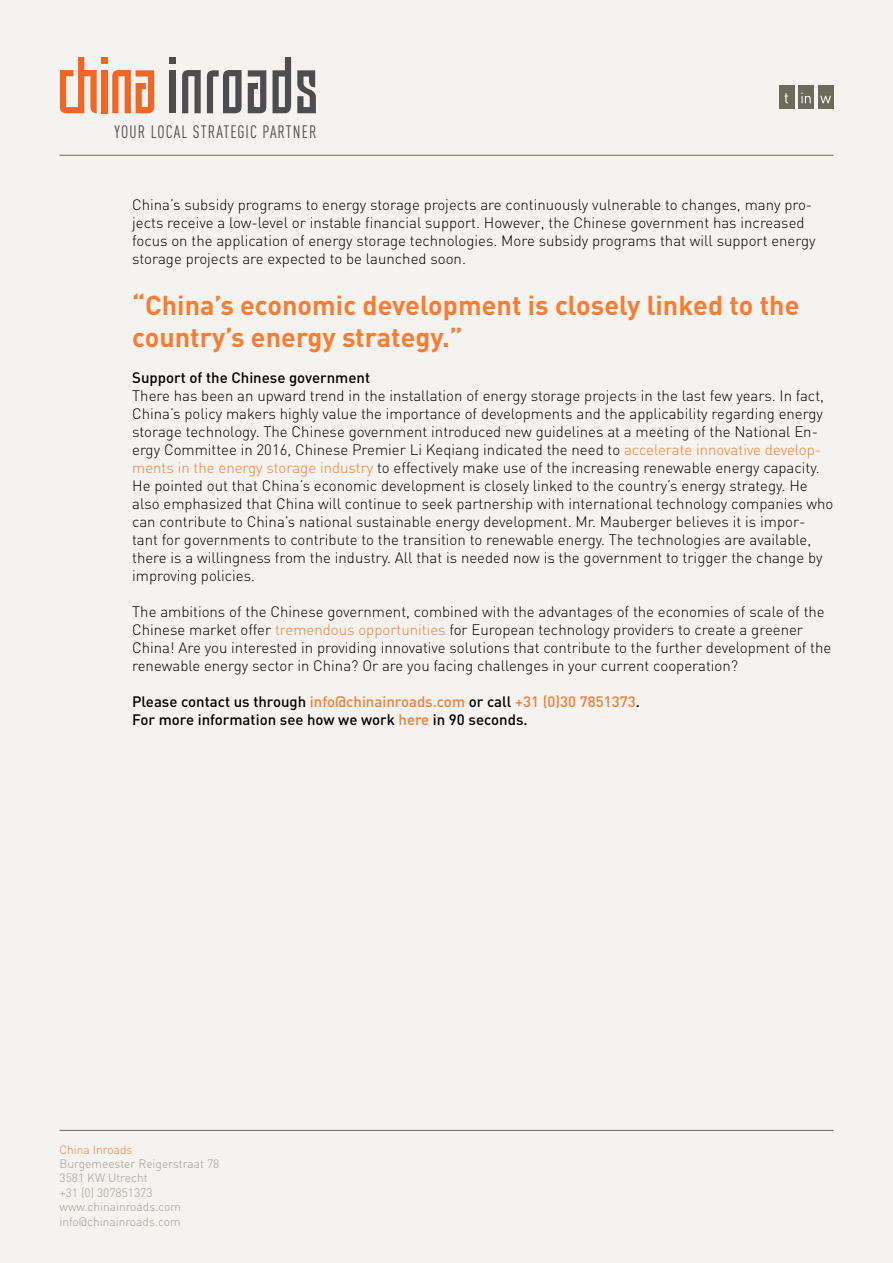
<style>
.page{position:relative;width:893px;height:1263px;background:#f4f3ef}
.page>*{position:absolute;margin:0;border:0;box-sizing:border-box;transform-origin:0 0}
.t1{font:700 27px/32.4px "DIN";color:#f87d32}
.t2{font:17.7px "DIN Cond";letter-spacing:.065em;color:#4d4d4f}
.t3{font:300 15px/18px "DIN";color:#000}
.t4{font:500 15px/18px "DIN";color:#000}
.t5{font:300 12px/14.4px "DIN";color:#a59c90}
.t6{font:300 12px "DIN";color:#f87d32}
.s1{color:#f87d32}
</style>
<div class="page">
<hr style="left:60px;top:155px;width:773px;height:1px;background:#6c6a5a">
<div style="left:798px;top:86px;width:16px;height:23px;background:#6c6a5a"></div>
<svg style="left:801px;top:93px;width:10px;height:10px"></svg>
<div style="left:818px;top:86px;width:15px;height:23px;background:#6c6a5a"></div>
<svg style="left:820px;top:96px;width:11px;height:7px"></svg>
<div style="left:779px;top:86px;width:15px;height:23px;background:#6c6a5a"></div>
<svg style="left:784px;top:93px;width:4px;height:10px"></svg>
<svg style="left:248px;top:70px;width:18px;height:44px"></svg>
<svg style="left:273px;top:57px;width:18px;height:57px"></svg>
<svg style="left:297px;top:70px;width:19px;height:43px"></svg>
<div style="left:101px;top:70px;width:7px;height:43px;background:#f26522"></div>
<div style="left:170px;top:70px;width:6px;height:43px;background:#4d4d4f"></div>
<svg style="left:112px;top:70px;width:42px;height:43px"></svg>
<svg style="left:182px;top:70px;width:19px;height:43px"></svg>
<svg style="left:60px;top:57px;width:37px;height:57px"></svg>
<svg style="left:207px;top:70px;width:35px;height:44px"></svg>
<div style="left:101px;top:57px;width:7px;height:6px;background:#f26522"></div>
<svg style="left:170px;top:57px;width:6px;height:6px"></svg>
<hr style="left:60px;top:1130px;width:773px;height:1px;background:#6c6a5a">
<p class="t2" style="left:115px;top:121px;width:204px">YOUR LOCAL STRATEGIC PARTNER</p>
<p class="t3" style="left:132px;top:196px;width:685px">China’s subsidy programs to energy storage projects are continuously vulnerable to changes, many pro&shy;jects receive a low-level or instable financial support. However, the Chinese government has increased focus on the application of energy storage technologies. More subsidy programs that will support energy storage projects are expected to be launched soon.</p>
<h1 class="t1" style="left:132px;top:288px;width:669px">“China’s economic development is closely linked to the country’s energy strategy.”</h1>
<p class="t4" style="left:132px;top:368px;width:239px">Support of the Chinese government</p>
<p class="t3" style="left:132px;top:387px;width:703px">There has been an upward trend in the installation of energy storage projects in the last few years. In fact, China’s policy makers highly value the importance of developments and the applicability regarding energy storage technology. The Chinese government introduced new guidelines at a meeting of the National En&shy;ergy Committee in 2016, Chinese Premier Li Keqiang indicated the need to <span class="s1">accelerate innovative develop&shy;ments in the energy storage industry</span> to effectively make use of the increasing renewable energy capacity.<br>He pointed out that China’s economic development is closely linked to the country’s energy strategy. He also emphasized that China will continue to seek partnership with international technology companies who can contribute to China’s national sustainable energy development. Mr. Mauberger believes it is impor&shy;tant for governments to contribute to the transition to renewable energy. The technologies are available, there is a willingness from the industry. All that is needed now is the government to trigger the change by improving policies.</p>
<p class="t3" style="left:132px;top:603px;width:701px">The ambitions of the Chinese government, combined with the advantages of the economies of scale of the Chinese market offer <span class="s1">tremendous opportunities</span> for European technology providers to create a greener China! Are you interested in providing innovative solutions that contribute to the further development of the renewable energy sector in China? Or are you facing challenges in your current cooperation?</p>
<p class="t4" style="left:132px;top:692px;width:509px">Please contact us through <span class="s1">info@chinainroads.com</span> or call <span class="s1">+31 (0)30 7851373</span>.<br>For more information see how we work <span class="s1">here</span> in 90 seconds.</p>
<p class="t6" style="left:60px;top:1142px;width:74px">China Inroads</p>
<p class="t5" style="left:60px;top:1156px;width:161px">Burgemeester Reigerstraat 78<br>3581 KW Utrecht<br>+31 (0) 307851373 www.chinainroads.com info@chinainroads.com</p>
</div>
